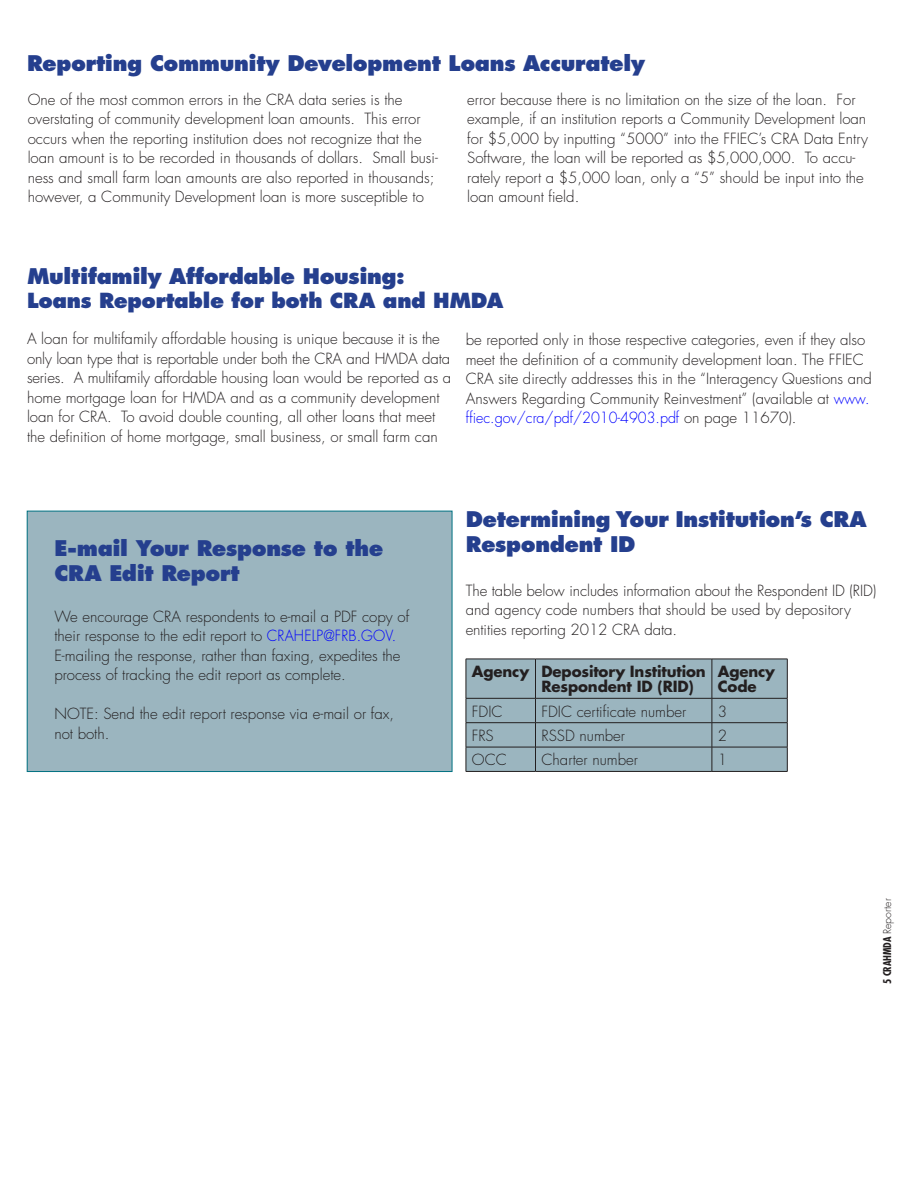
<style>
.page{position:relative;width:918px;height:1188px;background:#fff}
.page>*{position:absolute;margin:0;border:0;box-sizing:border-box;transform-origin:0 0}
.Inside_headers{font:800 21px/25.5px "Futura Std";letter-spacing:-.02em;color:#253f8e}
.Inside_header-2nd_li{font:800 20.25px "Futura Std";letter-spacing:-.015em;color:#253f8e}
.Body_text{font:300 15px/19.5px "Futura Std";color:#231f20}
.Table_text{font:700 15px "Futura Std";letter-spacing:-.01em;color:#231f20}
.Table_text-2{font:300 15px "Futura Std";color:#231f20}
.t1{font:700 condensed 10.5px "Futura Std";letter-spacing:-.01em;color:#231f20}
.s1{color:#00f}
.s2{font-weight:300;font-stretch:normal}
</style>
<div class="page">
<hr style="left:466px;top:771px;width:70px;height:1px;background:#231f20">
<hr style="left:536px;top:771px;width:176px;height:1px;background:#231f20">
<hr style="left:712px;top:771px;width:76px;height:1px;background:#231f20">
<svg style="left:466px;top:659px;width:322px;height:112px;background:#95aeb8"></svg>
<div style="left:27px;top:511px;width:425px;height:261px;background:#9bb5bf"></div>
<div style="left:27px;top:511px;width:425px;height:261px;border:1px solid #017282"></div>
<p class="Inside_headers" style="left:27px;top:51px;width:619px">Reporting Community Development Loans Accurately</p>
<p class="Body_text" style="left:28px;top:90px;width:412px">One of the most common errors in the CRA data series is the overstating of community development loan amounts. This error occurs when the reporting institution does not recognize that the loan amount is to be recorded in thousands of dollars. Small busi&shy;ness and small farm loan amounts are also reported in thousands; however, a Community Development loan is more susceptible to</p>
<p class="Body_text" style="left:467px;top:90px;width:402px">error because there is no limitation on the size of the loan. For example, if an institution reports a Community Development loan for $5,000 by inputting “5000” into the FFIEC’s CRA Data Entry Software, the loan will be reported as $5,000,000. To accu&shy;rately report a $5,000 loan, only a “5” should be input into the loan amount field.</p>
<p class="Inside_headers" style="left:27px;top:263px;width:379px">Multifamily Affordable Housing:</p>
<p class="Inside_header-2nd_li" style="left:27px;top:287px;width:478px">Loans Reportable for both CRA and HMDA</p>
<p class="Body_text" style="left:27px;top:330px;width:426px">A loan for multifamily affordable housing is unique because it is the only loan type that is reportable under both the CRA and HMDA data series. A multifamily affordable housing loan would be reported as a home mortgage loan for HMDA and as a community development loan for CRA. To avoid double counting, all other loans that meet the definition of home mortgage, small business, or small farm can</p>
<p class="Body_text" style="left:466px;top:330px;width:408px">be reported only in those respective categories, even if they also meet the definition of a community development loan. The FFIEC CRA site directly addresses this in the “Interagency Questions and Answers Regarding Community Reinvestment” (available at <span class="s1">www. ffiec.gov/cra/pdf/2010-4903.pdf</span> on page 11670).</p>
<p class="Inside_headers" style="left:54px;top:535px;width:331px">E-mail Your Response to the<br>CRA Edit Report</p>
<p class="Body_text" style="left:54px;top:607px;width:356px">We encourage CRA respondents to e-mail a PDF copy of their response to the edit report to <span class="s1">CRAHELP@FRB.GOV.<br></span>E-mailing the response, rather than faxing, expedites the process of tracking the edit report as complete.</p>
<p class="Body_text" style="left:54px;top:704px;width:341px">NOTE: Send the edit report response via e-mail or fax, not both.</p>
<p class="Inside_headers" style="left:466px;top:506px;width:403px">Determining Your Institution’s CRA<br>Respondent ID</p>
<p class="Body_text" style="left:466px;top:581px;width:412px">The table below includes information about the Respondent ID (RID) and agency code numbers that should be used by depository entities reporting 2012 CRA data.</p>
<p class="Table_text" style="left:472px;top:662px;width:59px">Agency</p>
<p class="Table_text" style="left:542px;top:662px;width:166px">Depository Institution</p>
<p class="Table_text" style="left:542px;top:677px;width:154px">Respondent ID (RID)</p>
<p class="Table_text" style="left:718px;top:662px;width:59px">Agency</p>
<p class="Table_text" style="left:718px;top:677px;width:40px">Code</p>
<p class="Table_text-2" style="left:472px;top:702px;width:32px">FDIC</p>
<p class="Body_text" style="left:542px;top:702px;width:146px">FDIC certificate number</p>
<p class="Table_text-2" style="left:718px;top:702px;width:11px">3</p>
<p class="Table_text-2" style="left:472px;top:727px;width:23px">FRS</p>
<p class="Body_text" style="left:542px;top:726px;width:85px">RSSD number</p>
<p class="Table_text-2" style="left:718px;top:727px;width:11px">2</p>
<p class="Table_text-2" style="left:472px;top:751px;width:36px">OCC</p>
<p class="Body_text" style="left:542px;top:751px;width:98px">Charter number</p>
<p class="Table_text-2" style="left:718px;top:751px;width:11px">1</p>
<p class="t1" style="left:881px;top:984px;width:87px;rotate:-90deg">5 CRAHMDA <span class="s2">Reporter</span></p>
</div>
